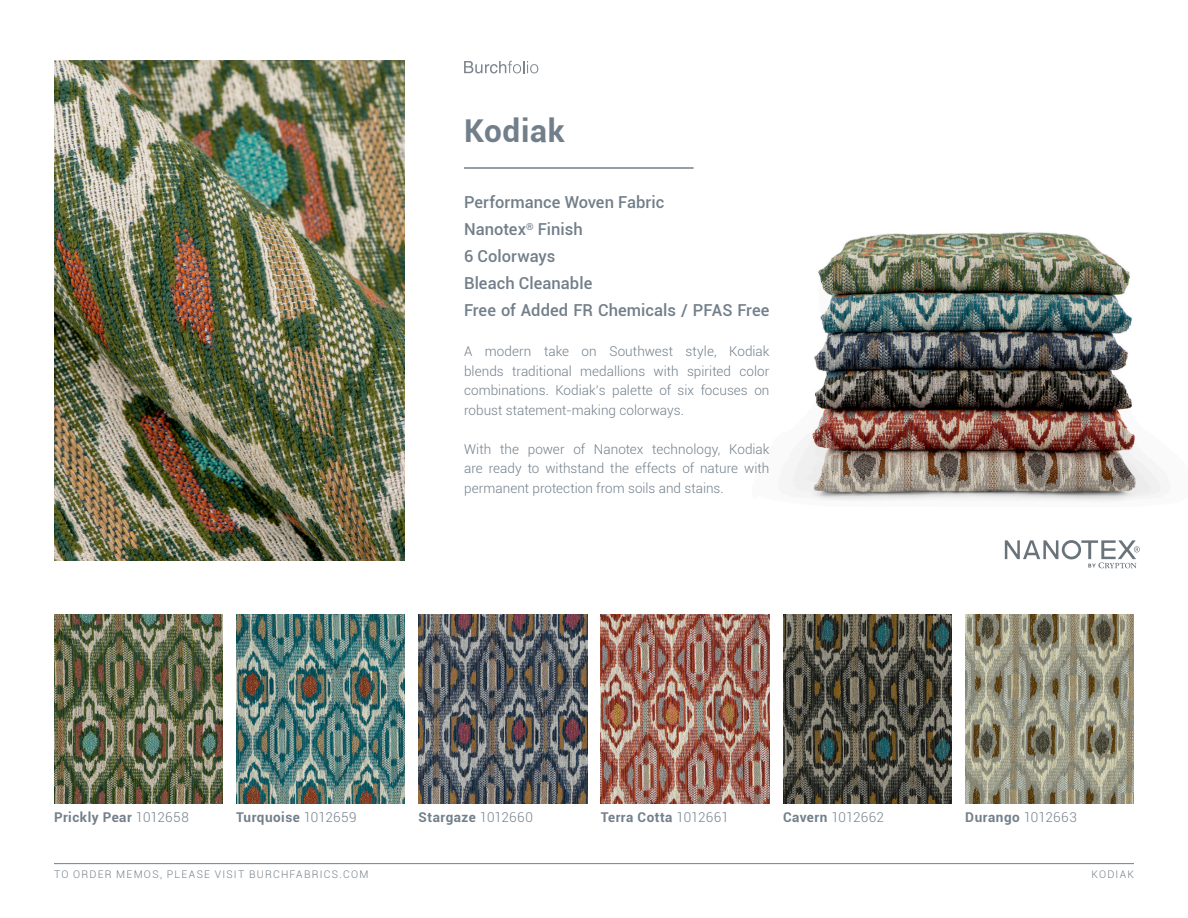
<style>
.page{position:relative;width:1188px;height:918px;background:#fff}
.page>*{position:absolute;margin:0;border:0;box-sizing:border-box;transform-origin:0 0}
.t1{font:700 31.5px "Roboto";letter-spacing:.02em;color:#727f8a}
.Bullet_Points{font:500 16.5px "Roboto";letter-spacing:.005em;color:#727f8a}
.Bullet_Points-2{font:300 13.5px/19.5px "Roboto";letter-spacing:.005em;color:#727f8a;text-align:justify}
.t2{font:700 13.5px "Roboto";letter-spacing:.035em;color:#727f8a}
.t3{font:300 10.5px "Roboto";letter-spacing:.12em;color:#727f8a}
.s1{font-weight:300}
.s2{font-weight:700}
</style>
<div class="page">
<img style="left:792px;top:232px;width:370px;height:337px">
<img style="left:54px;top:61px;width:351px;height:499px">
<hr style="left:54px;top:863px;width:1080px;height:1px;background:#727f8a">
<hr style="left:464px;top:167px;width:230px;height:2px;background:#727f8a">
<svg style="left:464px;top:61px;width:74px;height:12px"></svg>
<svg style="left:1005px;top:540px;width:135px;height:28px"></svg>
<img style="left:965px;top:614px;width:169px;height:189px">
<img style="left:54px;top:614px;width:169px;height:189px">
<img style="left:783px;top:614px;width:169px;height:189px">
<img style="left:601px;top:614px;width:169px;height:189px">
<img style="left:236px;top:614px;width:169px;height:189px">
<img style="left:418px;top:614px;width:169px;height:189px">
<p class="t1" style="left:464px;top:108px;width:102px">Kodiak</p>
<p class="Bullet_Points" style="left:464px;top:191px;width:202px">Performance Woven Fabric</p>
<p class="Bullet_Points" style="left:464px;top:218px;width:120px">Nanotex<sup>®</sup> Finish</p>
<p class="Bullet_Points" style="left:464px;top:245px;width:93px">6 Colorways</p>
<p class="Bullet_Points" style="left:464px;top:272px;width:130px">Bleach Cleanable</p>
<p class="Bullet_Points" style="left:464px;top:299px;width:307px">Free of Added FR Chemicals / PFAS Free</p>
<p class="Bullet_Points-2" style="left:464px;top:341px;width:307px">A modern take on Southwest style, Kodiak blends traditional medallions with spirited color combinations. Kodiak’s palette of six focuses on robust statement-making colorways.</p>
<p class="Bullet_Points-2" style="left:464px;top:439px;width:307px">With the power of Nanotex technology, Kodiak are ready to withstand the effects of nature with permanent protection from soils and stains.</p>
<p class="t2" style="left:54px;top:807px;width:136px">Prickly Pear <span class="s1">1012658</span></p>
<p class="t2" style="left:236px;top:807px;width:122px">Turquoise <span class="s1">1012659</span></p>
<p class="t2" style="left:418px;top:807px;width:116px">Stargaze <span class="s1">1012660</span></p>
<p class="t2" style="left:601px;top:807px;width:130px">Terra Cotta <span class="s1">1012661</span></p>
<p class="Bullet_Points-2" style="left:783px;top:807px;width:103px"><span class="s2">Cavern</span> 1012662</p>
<p class="t2" style="left:965px;top:807px;width:113px">Durango <span class="s1">1012663</span></p>
<p class="t3" style="left:54px;top:866px;width:316px">TO ORDER MEMOS, PLEASE VISIT BURCHFABRICS.COM</p>
<p class="t3" style="left:1092px;top:866px;width:44px">KODIAK</p>
</div>
